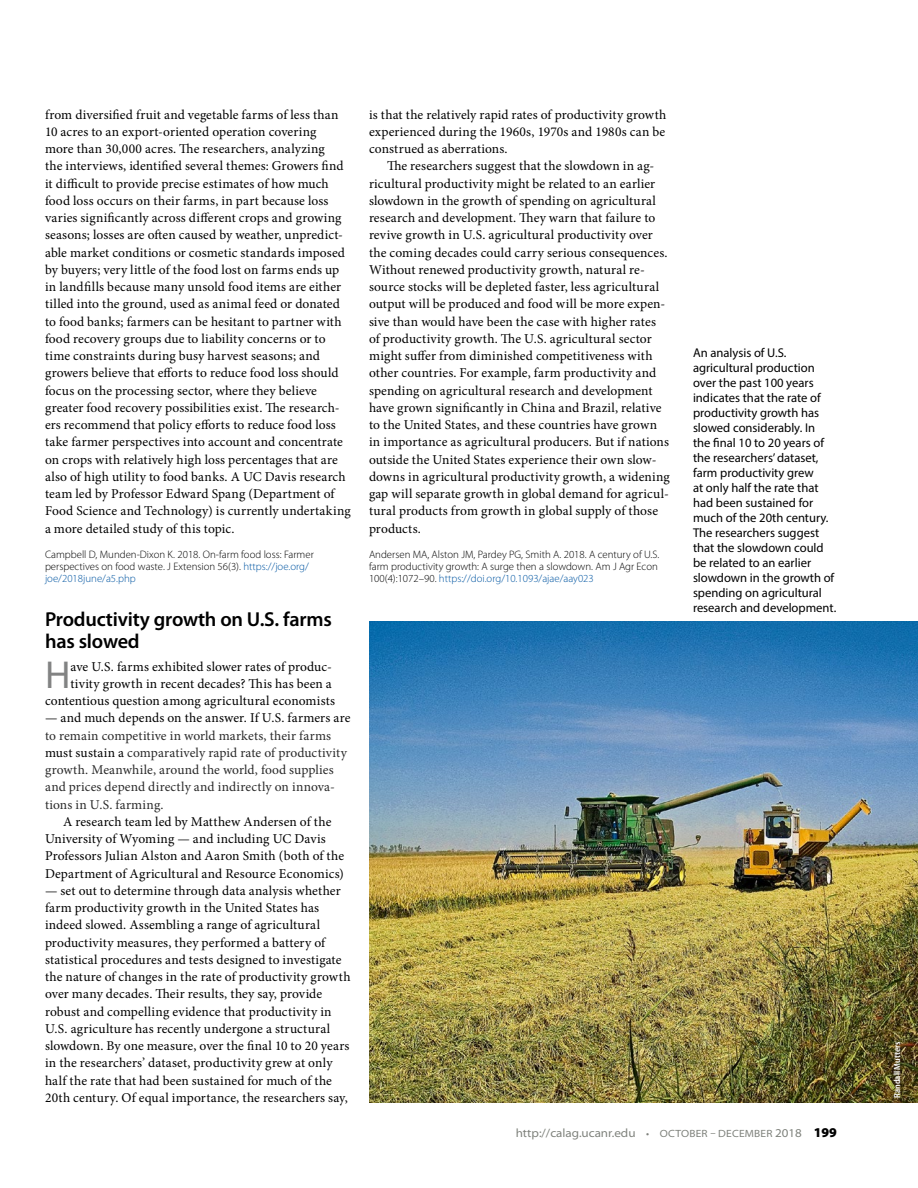
<style>
.page{position:relative;width:918px;height:1188px;background:#fff}
.page>*{position:absolute;margin:0;border:0;box-sizing:border-box;transform-origin:0 0}
.t1{font:39.15px "Myriad Pro";color:#828383}
.t2{font:600 20.25px/21.8px "Myriad Pro";letter-spacing:-.01em;color:#000}
.t3{font:13.5px/17.2px "Minion Pro";letter-spacing:.01em;color:#000}
.t4{font:13.5px/17.2px "Minion Pro";letter-spacing:.01em;color:#2a2a2a}
.t5{font:12.75px/15px "Myriad Pro";color:#000}
.t6{font:semi-expanded 12px "Myriad Pro";color:#7e817b}
.t7{font:300 10.8px/12px "Myriad Pro";color:#000}
.t8{font:600 semi-condensed 9px "Myriad Pro";color:#fff}
.s1{color:#0055a2}
.s2{color:#000}
.s3{font-size:10.5px}
.s4{font-weight:900;font-stretch:normal;font-size:13.5px;color:#000}
</style>
<div class="page">
<img style="left:369px;top:621px;width:549px;height:481px">
<p class="t3" style="left:45px;top:106px;width:307px">from diversified fruit and vegetable farms of less than 10 acres to an export-oriented operation covering<br>more than 30,000 acres. The researchers, analyzing<br>the interviews, identified several themes: Growers find it difficult to provide precise estimates of how much food loss occurs on their farms, in part because loss varies significantly across different crops and growing seasons; losses are often caused by weather, unpredict&shy;able market conditions or cosmetic standards imposed by buyers; very little of the food lost on farms ends up in landfills because many unsold food items are either tilled into the ground, used as animal feed or donated to food banks; farmers can be hesitant to partner with food recovery groups due to liability concerns or to time constraints during busy harvest seasons; and growers believe that efforts to reduce food loss should focus on the processing sector, where they believe greater food recovery possibilities exist. The research&shy;ers recommend that policy efforts to reduce food loss take farmer perspectives into account and concentrate on crops with relatively high loss percentages that are also of high utility to food banks. A UC Davis research team led by Professor Edward Spang (Department of Food Science and Technology) is currently undertaking a more detailed study of this topic.</p>
<p class="t7" style="left:45px;top:548px;width:270px">Campbell D, Munden-Dixon K. 2018. On-farm food loss: Farmer perspectives on food waste. J Extension 56(3). <span class="s1">https://joe.org/ joe/2018june/a5.php</span></p>
<h2 class="t2" style="left:45px;top:608px;width:288px">Productivity growth on U.S. farms has slowed</h2>
<h1 class="t1" style="left:45px;top:650px;width:27px">H</h1>
<p class="t3" style="left:45px;top:658px;width:292px;text-align:right">ave U.S. farms exhibited slower rates of produc&shy;tivity growth in recent decades? This has been a contentious question among agricultural economists</p>
<p class="t3" style="left:45px;top:709px;width:307px">— and much depends on the answer. If U.S. farmers are</p>
<p class="t4" style="left:45px;top:727px;width:303px">to remain competitive in world markets, their farms <span class="s2">must sustain a</span> comparatively rapid rate of productivity growth. Meanwhile, around the world, food supplies and prices depend directly and indirectly on innova&shy;tions in U.S. farming.</p>
<p class="t3" style="left:45px;top:813px;width:301px;text-indent:18px">A research team led by Matthew Andersen of the University of Wyoming — and including UC Davis Professors Julian Alston and Aaron Smith (both of the Department of Agricultural and Resource Economics)</p>
<p class="t3" style="left:45px;top:882px;width:307px">— set out to determine through data analysis whether farm productivity growth in the United States has indeed slowed. Assembling a range of agricultural productivity measures, they performed a battery of statistical procedures and tests designed to investigate the nature of changes in the rate of productivity growth over many decades. Their results, they say, provide robust and compelling evidence that productivity in U.S. agriculture has recently undergone a structural slowdown. By one measure, over the final 10 to 20 years in the researchers’ dataset, productivity grew at only half the rate that had been sustained for much of the 20th century. Of equal importance, the researchers say,</p>
<p class="t3" style="left:369px;top:106px;width:299px;text-align:justify">is that the relatively rapid rates of productivity growth experienced during the 1960s, 1970s and 1980s can be construed as aberrations.</p>
<p class="t3" style="left:369px;top:157px;width:302px;text-indent:18px">The researchers suggest that the slowdown in ag&shy;ricultural productivity might be related to an earlier slowdown in the growth of spending on agricultural research and development. They warn that failure to revive growth in U.S. agricultural productivity over the coming decades could carry serious consequences.<br>Without renewed productivity growth, natural re&shy;source stocks will be depleted faster, less agricultural output will be produced and food will be more expen&shy;sive than would have been the case with higher rates of productivity growth. The U.S. agricultural sector might suffer from diminished competitiveness with other countries. For example, farm productivity and spending on agricultural research and development have grown significantly in China and Brazil, relative to the United States, and these countries have grown in importance as agricultural producers. But if nations outside the United States experience their own slow&shy;downs in agricultural productivity growth, a widening gap will separate growth in global demand for agricul&shy;tural products from growth in global supply of those products.</p>
<p class="t7" style="left:369px;top:548px;width:292px">Andersen MA, Alston JM, Pardey PG, Smith A. 2018. A century of U.S. farm productivity growth: A surge then a slowdown. Am J Agr Econ<br>100(4):1072–90. <span class="s1">https://doi.org/10.1093/ajae/aay023</span></p>
<p class="t5" style="left:693px;top:345px;width:145px">An analysis of U.S. agricultural production over the past 100 years indicates that the rate of productivity growth has slowed considerably. In<br>the final 10 to 20 years of the researchers’ dataset, farm productivity grew<br>at only half the rate that had been sustained for much of the 20th century.<br>The researchers suggest that the slowdown could be related to an earlier slowdown in the growth of spending on agricultural research and development.</p>
<p class="t6" style="left:516px;top:1126px;width:323px">http://calag.ucanr.edu <span class="s3">• OCTOBER – DECEMBER</span> 2018 <span class="s4">199</span></p>
<p class="t8" style="left:892px;top:1098px;width:58px;rotate:-90deg">Randall Mutters</p>
</div>
